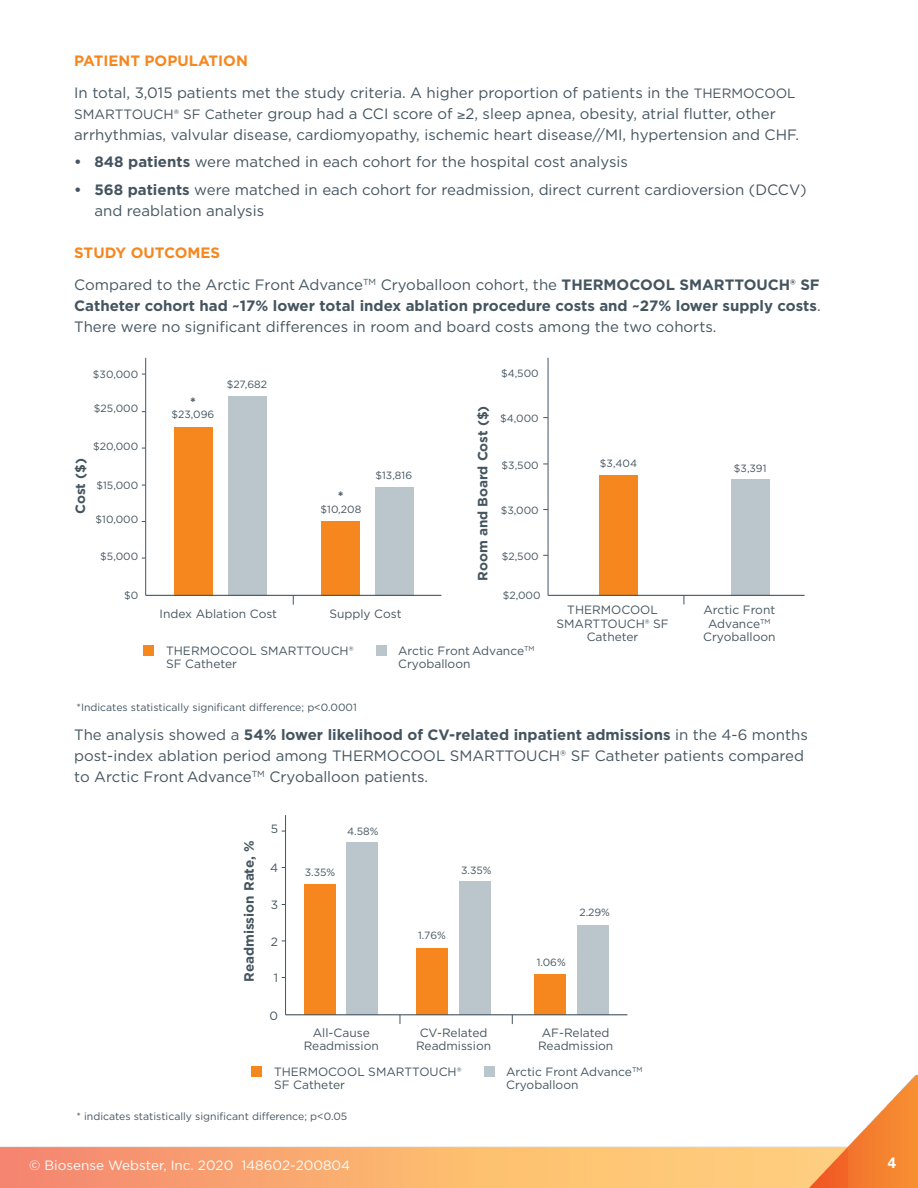
<style>
.page{position:relative;width:918px;height:1188px;background:#fff}
.page>*{position:absolute;margin:0;border:0;box-sizing:border-box;transform-origin:0 0}
.t1{font:15px/21px "Gotham";color:#455560}
.t2{font:700 15px "Gotham";color:#f6871f}
.t3{font:700 15px "Univers LT Std";color:#fff}
.t4{font:700 13.5px "Gotham";color:#455560}
.t5{font:13.5px "Gotham";color:#fff}
.t6{font:12px/13.5px "Gotham";color:#455560;text-align:center}
.t7{font:10.5px "Gotham";color:#455560}
.s1{font-size:13.5px}
.s2{font-weight:700}
</style>
<div class="page">
<img style="left:0;top:1075px;width:918px;height:113px">
<div style="left:304px;top:884px;width:31px;height:131px;background:#f6871f"></div>
<div style="left:416px;top:949px;width:32px;height:66px;background:#f6871f"></div>
<div style="left:535px;top:974px;width:31px;height:41px;background:#f6871f"></div>
<div style="left:347px;top:843px;width:31px;height:172px;background:#bac5cc"></div>
<div style="left:459px;top:882px;width:31px;height:133px;background:#bac5cc"></div>
<div style="left:577px;top:925px;width:32px;height:90px;background:#bac5cc"></div>
<hr style="left:285px;top:815px;width:1px;height:200px;background:#455560">
<hr style="left:286px;top:1014px;width:341px;height:1px;background:#455560">
<div style="left:174px;top:427px;width:39px;height:169px;background:#f6871f"></div>
<div style="left:599px;top:475px;width:39px;height:121px;background:#f6871f"></div>
<div style="left:322px;top:521px;width:38px;height:75px;background:#f6871f"></div>
<div style="left:228px;top:396px;width:39px;height:200px;background:#bac5cc"></div>
<div style="left:376px;top:487px;width:38px;height:109px;background:#bac5cc"></div>
<div style="left:732px;top:479px;width:38px;height:117px;background:#bac5cc"></div>
<hr style="left:145px;top:358px;width:1px;height:237px;background:#455560">
<hr style="left:548px;top:358px;width:1px;height:237px;background:#455560">
<hr style="left:146px;top:595px;width:295px;height:1px;background:#455560">
<hr style="left:548px;top:595px;width:257px;height:1px;background:#455560">
<div style="left:144px;top:645px;width:10px;height:10px;background:#f6871f"></div>
<div style="left:252px;top:1066px;width:10px;height:10px;background:#f6871f"></div>
<div style="left:376px;top:645px;width:11px;height:10px;background:#bac5cc"></div>
<div style="left:484px;top:1066px;width:11px;height:10px;background:#bac5cc"></div>
<p class="t2" style="left:74px;top:51px;width:175px">PATIENT POPULATION</p>
<p class="t1" style="left:74px;top:81px;width:726px">In total, 3,015 patients met the study criteria. A higher proportion of patients in the <span class="s1">THERMOCOOL<br>SMARTTOUCH® SF Catheter</span> group had a CCI score of ≥2, sleep apnea, obesity, atrial flutter, other arrhythmias, valvular disease, cardiomyopathy, ischemic heart disease//MI, hypertension and CHF.</p>
<p class="t1" style="left:74px;top:151px;width:555px"><span class="s2">• 848 patients</span> were matched in each cohort for the hospital cost analysis</p>
<p class="t1" style="left:95px;top:179px;width:714px;text-indent:-20px"><span class="s2">• 568 patients</span> were matched in each cohort for readmission, direct current cardioversion (DCCV) and reablation analysis</p>
<p class="t2" style="left:74px;top:243px;width:147px">STUDY OUTCOMES</p>
<p class="t1" style="left:74px;top:274px;width:748px;text-align:justify">Compared to the Arctic Front Advance<sup>TM</sup> Cryoballoon cohort, the <span class="s2">THERMOCOOL SMARTTOUCH® SF Catheter cohort had ~17% lower total index ablation procedure costs and ~27% lower supply costs</span>.<br>There were no significant differences in room and board costs among the two cohorts.</p>
<p class="t7" style="left:93px;top:367px;width:47px">$30,000</p>
<p class="t7" style="left:501px;top:367px;width:39px">$4,500</p>
<p class="t7" style="left:227px;top:378px;width:42px">$27,682</p>
<p class="t4" style="left:190px;top:393px;width:7px">*</p>
<p class="t7" style="left:94px;top:401px;width:46px">$25,000</p>
<p class="t4" style="left:474px;top:581px;width:177px;rotate:-90deg">Room and Board Cost ($)</p>
<p class="t7" style="left:172px;top:407px;width:44px">$23,096</p>
<p class="t7" style="left:500px;top:412px;width:40px">$4,000</p>
<p class="t7" style="left:93px;top:439px;width:47px">$20,000</p>
<p class="t4" style="left:71px;top:514px;width:57px;rotate:-90deg">Cost ($)</p>
<p class="t7" style="left:502px;top:459px;width:39px">$3,500</p>
<p class="t7" style="left:376px;top:469px;width:38px">$13,816</p>
<p class="t7" style="left:96px;top:478px;width:43px">$15,000</p>
<p class="t4" style="left:338px;top:487px;width:7px">*</p>
<p class="t7" style="left:321px;top:502px;width:42px">$10,208</p>
<p class="t7" style="left:501px;top:504px;width:39px">$3,000</p>
<p class="t7" style="left:96px;top:513px;width:44px">$10,000</p>
<p class="t7" style="left:100px;top:549px;width:39px">$5,000</p>
<p class="t7" style="left:502px;top:550px;width:38px">$2,500</p>
<p class="t7" style="left:124px;top:589px;width:16px">$0</p>
<p class="t7" style="left:503px;top:589px;width:39px">$2,000</p>
<p class="t6" style="left:160px;top:607px;width:119px">Index Ablation Cost</p>
<p class="t6" style="left:166px;top:644px;width:189px;text-align:left">THERMOCOOL SMARTTOUCH®<br>SF Catheter</p>
<p class="t6" style="left:329px;top:607px;width:74px">Supply Cost</p>
<p class="t6" style="left:398px;top:644px;width:138px;text-align:left">Arctic Front Advance<sup>TM<br></sup>Cryoballoon</p>
<p class="t7" style="left:76px;top:701px;width:282px">*Indicates statistically significant difference; p&lt;0.0001</p>
<p class="t7" style="left:600px;top:456px;width:39px">$3,404</p>
<p class="t6" style="left:556px;top:603px;width:114px">THERMOCOOL<br>SMARTTOUCH® SF<br>Catheter</p>
<p class="t7" style="left:734px;top:461px;width:34px">$3,391</p>
<p class="t6" style="left:703px;top:603px;width:74px">Arctic Front<br>Advance<sup>TM<br></sup>Cryoballoon</p>
<p class="t1" style="left:74px;top:724px;width:735px">The analysis showed a <span class="s2">54% lower likelihood of CV-related inpatient admissions</span> in the 4-6 months post-index ablation period among THERMOCOOL SMARTTOUCH® SF Catheter patients compared to Arctic Front Advance<sup>TM</sup> Cryoballoon patients.</p>
<p class="t4" style="left:240px;top:982px;width:143px;rotate:-90deg">Readmission Rate, %</p>
<p class="t6" style="left:271px;top:822px;width:9px">5</p>
<p class="t6" style="left:270px;top:860px;width:10px">4</p>
<p class="t6" style="left:271px;top:898px;width:9px">3</p>
<p class="t6" style="left:271px;top:934px;width:9px">2</p>
<p class="t6" style="left:274px;top:971px;width:6px">1</p>
<p class="t6" style="left:270px;top:1009px;width:10px">0</p>
<p class="t7" style="left:347px;top:825px;width:33px">4.58%</p>
<p class="t7" style="left:305px;top:865px;width:32px">3.35%</p>
<p class="t7" style="left:461px;top:864px;width:32px">3.35%</p>
<p class="t7" style="left:418px;top:929px;width:29px">1.76%</p>
<p class="t7" style="left:579px;top:906px;width:32px">2.29%</p>
<p class="t7" style="left:537px;top:956px;width:31px">1.06%</p>
<p class="t6" style="left:304px;top:1026px;width:77px">All-Cause<br>Readmission</p>
<p class="t6" style="left:416px;top:1026px;width:77px">CV-Related<br>Readmission</p>
<p class="t6" style="left:538px;top:1026px;width:77px">AF-Related<br>Readmission</p>
<p class="t6" style="left:274px;top:1064px;width:189px;text-align:left">THERMOCOOL SMARTTOUCH®<br>SF Catheter</p>
<p class="t6" style="left:506px;top:1064px;width:138px;text-align:left">Arctic Front Advance<sup>TM<br></sup>Cryoballoon</p>
<p class="t7" style="left:76px;top:1109px;width:272px">* indicates statistically significant difference; p&lt;0.05</p>
<p class="t5" style="left:29px;top:1157px;width:323px">© Biosense Webster, Inc. 2020 148602-200804</p>
<p class="t3" style="left:888px;top:1154px;width:10px">4</p>
</div>
